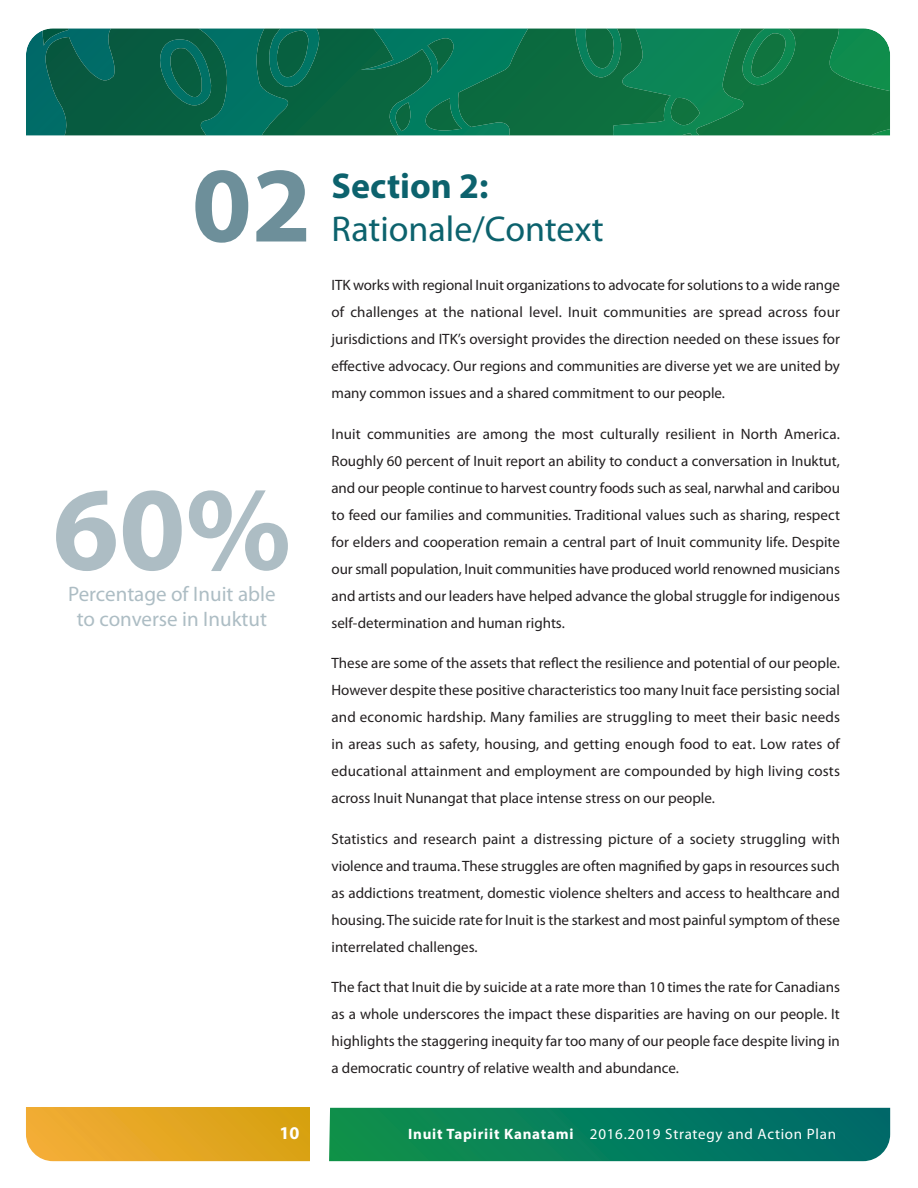
<style>
.page{position:relative;width:918px;height:1188px;background:#fff}
.page>*{position:absolute;margin:0;border:0;box-sizing:border-box;transform-origin:0 0}
.t1{font:700 120px "Myriad Pro";color:#adbdc4}
.t2{font:700 108px "Myriad Pro";color:#6d8f9a}
.t3{font:36px "Myriad Pro";color:#0c626d}
.t4{font:700 36px "Myriad Pro";color:#0c626d}
.t5{font:21px/25.2px "Myriad Pro";color:#adbdc4;text-align:center}
.t6{font:700 18px "Myriad Pro";color:#fff}
.t7{font:15px/27px "Myriad Pro";color:#231f20;text-align:justify}
.t8{font:15px "Myriad Pro";letter-spacing:.05em;color:#fff}
.s1{font-weight:700}
</style>
<div class="page">
<svg style="left:26px;top:28px;width:228px;height:107px;background:#0b766c"></svg>
<svg style="left:38px;top:28px;width:197px;height:107px;background:#07634d"></svg>
<svg style="left:254px;top:28px;width:636px;height:107px;background:#0d754a"></svg>
<svg style="left:26px;top:1108px;width:283px;height:53px;background:#e5a725"></svg>
<svg style="left:329px;top:1108px;width:561px;height:53px;background:#067d5d"></svg>
<h2 class="t2" style="left:192px;top:165px;width:121px">02</h2>
<h1 class="t1" style="left:52px;top:485px;width:240px">60%</h1>
<h3 class="t5" style="left:68px;top:583px;width:209px">Percentage of Inuit able to converse in Inuktut</h3>
<h3 class="t4" style="left:332px;top:172px;width:159px">Section 2:</h3>
<h3 class="t3" style="left:332px;top:216px;width:274px">Rationale/Context</h3>
<p class="t7" style="left:332px;top:273px;width:510px">ITK works with regional Inuit organizations to advocate for solutions to a wide range of challenges at the national level. Inuit communities are spread across four jurisdictions and ITK’s oversight provides the direction needed on these issues for effective advocacy. Our regions and communities are diverse yet we are united by many common issues and a shared commitment to our people.</p>
<p class="t7" style="left:332px;top:421px;width:510px">Inuit communities are among the most culturally resilient in North America.<br>Roughly 60 percent of Inuit report an ability to conduct a conversation in Inuktut, and our people continue to harvest country foods such as seal, narwhal and caribou to feed our families and communities. Traditional values such as sharing, respect for elders and cooperation remain a central part of Inuit community life. Despite our small population, Inuit communities have produced world renowned musicians and artists and our leaders have helped advance the global struggle for indigenous self-determination and human rights.</p>
<p class="t7" style="left:332px;top:651px;width:510px">These are some of the assets that reflect the resilience and potential of our people.<br>However despite these positive characteristics too many Inuit face persisting social and economic hardship. Many families are struggling to meet their basic needs in areas such as safety, housing, and getting enough food to eat. Low rates of educational attainment and employment are compounded by high living costs across Inuit Nunangat that place intense stress on our people.</p>
<p class="t7" style="left:332px;top:826px;width:510px">Statistics and research paint a distressing picture of a society struggling with violence and trauma. These struggles are often magnified by gaps in resources such as addictions treatment, domestic violence shelters and access to healthcare and housing. The suicide rate for Inuit is the starkest and most painful symptom of these interrelated challenges.</p>
<p class="t7" style="left:332px;top:975px;width:510px">The fact that Inuit die by suicide at a rate more than 10 times the rate for Canadians as a whole underscores the impact these disparities are having on our people. It highlights the staggering inequity far too many of our people face despite living in a democratic country of relative wealth and abundance.</p>
<p class="t6" style="left:280px;top:1127px;width:21px">10</p>
<p class="t8" style="left:408px;top:1128px;width:430px"><span class="s1">Inuit Tapiriit Kanatami</span> 2016.2019 Strategy and Action Plan</p>
</div>
